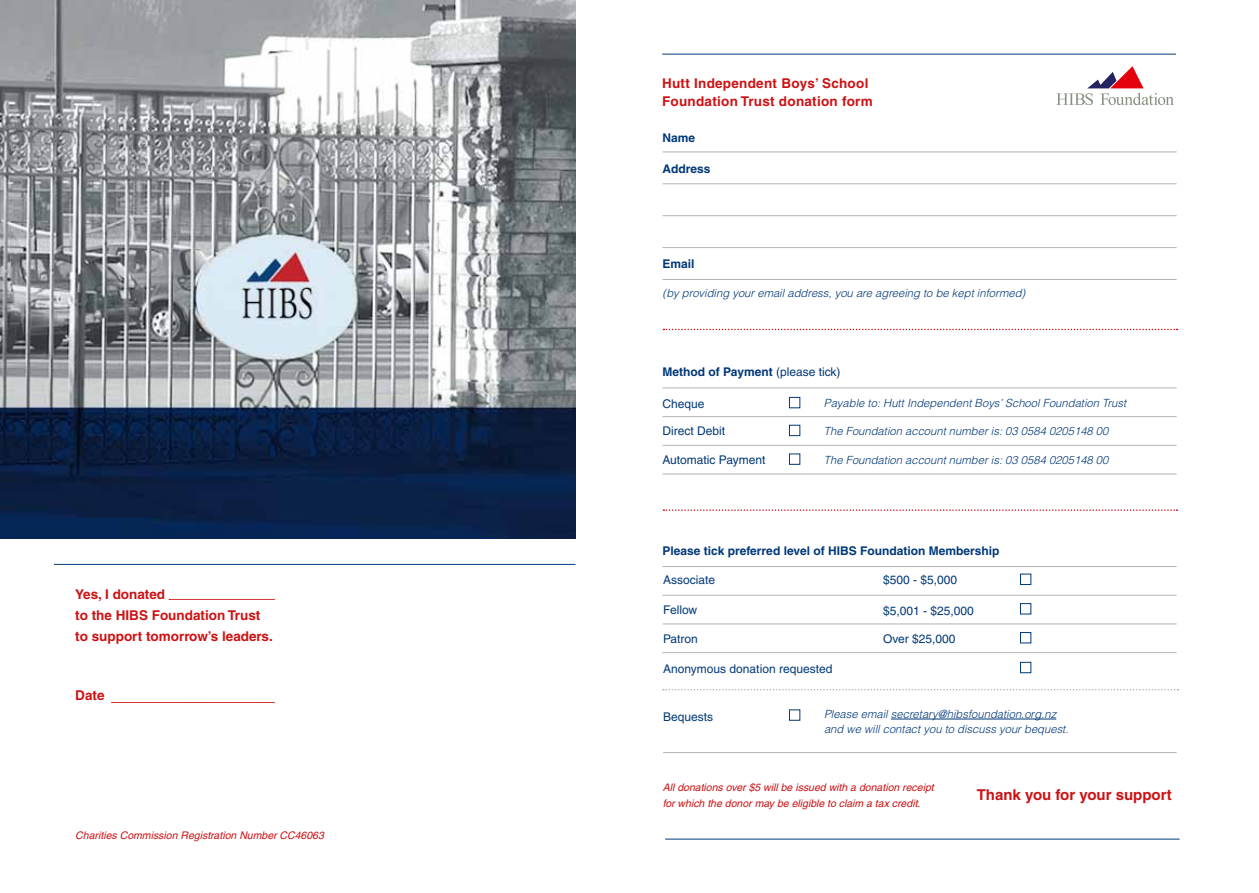
<style>
.page{position:relative;width:1259px;height:893px;background:#fff}
.page>*{position:absolute;margin:0;border:0;box-sizing:border-box;transform-origin:0 0}
.t1{font:700 15px "Helvetica";color:#cd1214}
.t2{font:700 13.5px/21px "Helvetica";color:#cd1214}
.t3{font:700 13.5px/18px "Helvetica";letter-spacing:.02em;color:#cd1214}
.t4{font:12px "Helvetica";color:#003878}
.t5{font:700 12px "Helvetica";color:#003878}
.t6{font:italic 300 11.25px/15px "Helvetica";color:#003878}
.t7{font:italic 10.5px/16.5px "Helvetica";color:#cd1214}
.s1{font-weight:400}
</style>
<div class="page">
<img style="left:0;top:0;width:575px;height:539px">
<hr style="left:54px;top:564px;width:521px;height:1px;background:#003878">
<svg style="left:169px;top:599px;width:105px;height:1px"></svg>
<svg style="left:112px;top:702px;width:162px;height:1px"></svg>
<hr style="left:662px;top:54px;width:514px;height:1px;background:#003878">
<hr style="left:665px;top:839px;width:514px;height:1px;background:#003878">
<svg style="left:663px;top:509px;width:514px;height:2px"></svg>
<hr style="left:662px;top:152px;width:514px;height:1px;background:#b3b3b2">
<hr style="left:662px;top:184px;width:514px;height:1px;background:#b3b3b2">
<hr style="left:662px;top:215px;width:514px;height:1px;background:#b3b3b2">
<hr style="left:662px;top:247px;width:514px;height:1px;background:#b3b3b2">
<hr style="left:662px;top:279px;width:514px;height:1px;background:#b3b3b2">
<div style="left:789px;top:397px;width:11px;height:11px;border:1px solid #003878"></div>
<div style="left:789px;top:454px;width:11px;height:10px;border:1px solid #003878"></div>
<div style="left:789px;top:425px;width:11px;height:11px;border:1px solid #003878"></div>
<hr style="left:662px;top:388px;width:514px;height:1px;background:#b3b3b2">
<hr style="left:662px;top:416px;width:514px;height:1px;background:#b3b3b2">
<hr style="left:662px;top:445px;width:514px;height:1px;background:#b3b3b2">
<hr style="left:662px;top:474px;width:514px;height:1px;background:#b3b3b2">
<div style="left:1020px;top:574px;width:11px;height:11px;border:1px solid #003878"></div>
<div style="left:1020px;top:603px;width:11px;height:11px;border:1px solid #003878"></div>
<div style="left:1020px;top:632px;width:11px;height:11px;border:1px solid #003878"></div>
<div style="left:1020px;top:662px;width:11px;height:11px;border:1px solid #003878"></div>
<div style="left:789px;top:710px;width:11px;height:10px;border:1px solid #003878"></div>
<hr style="left:662px;top:566px;width:514px;height:1px;background:#b3b3b2">
<hr style="left:662px;top:595px;width:514px;height:1px;background:#b3b3b2">
<hr style="left:662px;top:652px;width:514px;height:1px;background:#b3b3b2">
<hr style="left:662px;top:624px;width:514px;height:1px;background:#b3b3b2">
<svg style="left:663px;top:689px;width:515px;height:1px"></svg>
<hr style="left:663px;top:752px;width:513px;height:1px;background:#b3b3b2">
<svg style="left:663px;top:329px;width:514px;height:1px"></svg>
<svg style="left:1056px;top:66px;width:118px;height:39px"></svg>
<hr style="left:891px;top:719px;width:165px;height:1px;background:#003878">
<p class="t2" style="left:75px;top:584px;width:199px">Yes, I donated<br>to the HIBS Foundation Trust to support tomorrow’s leaders.</p>
<p class="t2" style="left:75px;top:685px;width:31px">Date</p>
<p class="t7" style="left:75px;top:827px;width:250px">Charities Commission Registration Number CC46063</p>
<p class="t3" style="left:662px;top:74px;width:212px">Hutt Independent Boys’ School<br>Foundation Trust donation form</p>
<p class="t5" style="left:662px;top:131px;width:34px">Name</p>
<p class="t5" style="left:662px;top:162px;width:49px">Address</p>
<p class="t5" style="left:662px;top:257px;width:34px">Email</p>
<p class="t6" style="left:662px;top:285px;width:364px">(by providing your email address, you are agreeing to be kept informed)</p>
<p class="t5" style="left:662px;top:364px;width:179px">Method of Payment <span class="s1">(please tick)</span></p>
<p class="t4" style="left:662px;top:397px;width:44px">Cheque</p>
<p class="t4" style="left:662px;top:424px;width:64px">Direct Debit</p>
<p class="t4" style="left:662px;top:453px;width:104px">Automatic Payment</p>
<p class="t6" style="left:824px;top:396px;width:304px">Payable to: Hutt Independent Boys’ School Foundation Trust</p>
<p class="t6" style="left:824px;top:423px;width:286px">The Foundation account number is: 03 0584 0205148 00</p>
<p class="t6" style="left:824px;top:452px;width:286px">The Foundation account number is: 03 0584 0205148 00</p>
<p class="t5" style="left:662px;top:543px;width:338px">Please tick preferred level of HIBS Foundation Membership</p>
<p class="t4" style="left:663px;top:573px;width:54px">Associate</p>
<p class="t4" style="left:663px;top:603px;width:36px">Fellow</p>
<p class="t4" style="left:663px;top:632px;width:36px">Patron</p>
<p class="t4" style="left:663px;top:662px;width:171px">Anonymous donation requested</p>
<p class="t4" style="left:883px;top:573px;width:76px">$500 - $5,000</p>
<p class="t4" style="left:883px;top:603px;width:92px">$5,001 - $25,000</p>
<p class="t4" style="left:883px;top:632px;width:74px">Over $25,000</p>
<p class="t4" style="left:663px;top:710px;width:52px">Bequests</p>
<p class="t6" style="left:824px;top:706px;width:246px">Please email secretary@hibsfoundation.org.nz and we will contact you to discuss your bequest.</p>
<p class="t7" style="left:663px;top:779px;width:272px">All donations over $5 will be issued with a donation receipt for which the donor may be eligible to claim a tax credit.</p>
<h1 class="t1" style="left:976px;top:786px;width:197px">Thank you for your support</h1>
</div>
